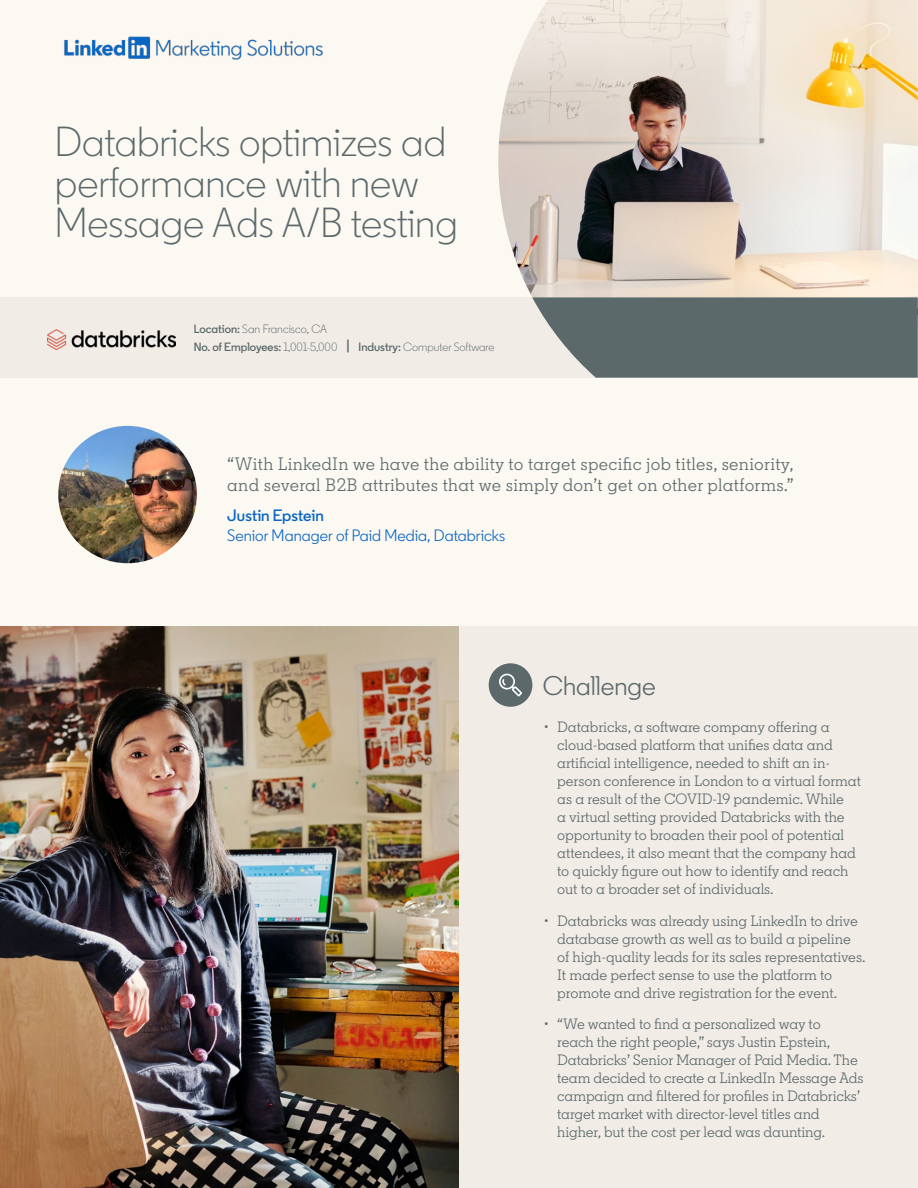
<style>
.page{position:relative;width:918px;height:1188px;background:#fcf9f3}
.page>*{position:absolute;margin:0;border:0;box-sizing:border-box;transform-origin:0 0}
.t1{font:300 42px/40.5px "Community";color:#5b696b}
.t2{font:27px "Community";color:#5b696b}
.t3{font:18px/21px "Community Slab";letter-spacing:.015em;color:#5b696b}
.t4{font:16.5px "Community";color:#0a66c2}
.t5{font:600 16.5px "Community";letter-spacing:.005em;color:#0a66c2}
.t6{font:15px/18px "Community Slab";letter-spacing:-.005em;color:#5b696b}
.t7{font:300 12px/18px "Community";color:#5b696b}
.s1{font-weight:600}
.s2{font-weight:600;font-size:15px}
</style>
<div class="page">
<div style="left:0;top:297px;width:918px;height:81px;background:#f1ece6"></div>
<div style="left:0;top:626px;width:918px;height:562px;background:#f1ece6"></div>
<img style="left:498px;top:0;width:420px;height:297px">
<svg style="left:532px;top:297px;width:386px;height:81px"></svg>
<div style="left:489px;top:663px;width:43px;height:44px;background:#5b696b;border-radius:50%"></div>
<svg style="left:499px;top:674px;width:23px;height:22px"></svg>
<img style="left:64px;top:36px;width:259px;height:24px">
<img style="left:58px;top:426px;width:139px;height:137px">
<img style="left:48px;top:329px;width:128px;height:21px">
<img style="left:0;top:627px;width:458px;height:561px">
<h1 class="t1" style="left:55px;top:122px;width:404px">Databricks optimizes ad performance with new<br>Message Ads A/B testing</h1>
<p class="t7" style="left:194px;top:320px;width:302px"><span class="s1">Location:</span> San Francisco, CA<br><span class="s1">No. of Employees:</span> 1,001-5,000 <span class="s2">|</span> <span class="s1">Industry:</span> Computer Software</p>
<p class="t3" style="left:227px;top:454px;width:568px">“With LinkedIn we have the ability to target specific job titles, seniority, and several B2B attributes that we simply don’t get on other platforms.”</p>
<p class="t5" style="left:227px;top:505px;width:98px">Justin Epstein</p>
<p class="t4" style="left:227px;top:525px;width:280px">Senior Manager of Paid Media, Databricks</p>
<h2 class="t2" style="left:543px;top:669px;width:114px">Challenge</h2>
<p class="t6" style="left:557px;top:718px;width:305px;text-indent:-14px">• Databricks, a software company offering a cloud-based platform that unifies data and artificial intelligence, needed to shift an in&shy;person conference in London to a virtual format as a result of the COVID-19 pandemic. While<br>a virtual setting provided Databricks with the opportunity to broaden their pool of potential attendees, it also meant that the company had to quickly figure out how to identify and reach out to a broader set of individuals.</p>
<p class="t6" style="left:557px;top:912px;width:310px;text-indent:-14px">• Databricks was already using LinkedIn to drive database growth as well as to build a pipeline of high-quality leads for its sales representatives.<br>It made perfect sense to use the platform to promote and drive registration for the event.</p>
<p class="t6" style="left:557px;top:1015px;width:308px;text-indent:-14px">• “We wanted to find a personalized way to<br>reach the right people,” says Justin Epstein, Databricks’ Senior Manager of Paid Media. The team decided to create a LinkedIn Message Ads campaign and filtered for profiles in Databricks’ target market with director-level titles and higher, but the cost per lead was daunting.</p>
</div>
